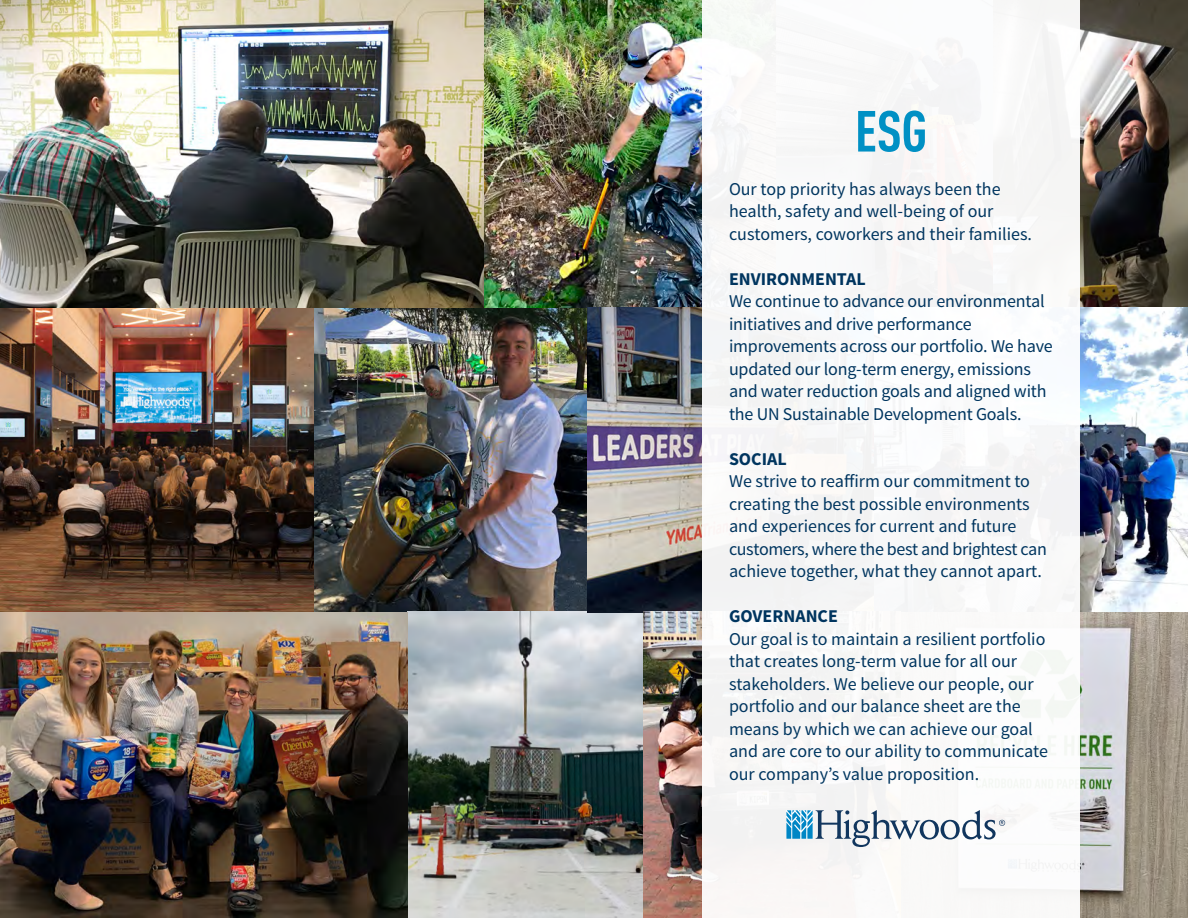
<style>
.page{position:relative;width:1188px;height:918px;background:#fff}
.page>*{position:absolute;margin:0;border:0;box-sizing:border-box;transform-origin:0 0}
.t1{font:700 condensed 57px "DIN Pro";color:#0090c4}
.t2{font:18px/22.5px "Source Sans Pro";color:#00355f}
.t3{font:700 18px "Source Sans Pro";color:#00355f}
</style>
<div class="page">
<img style="left:0;top:0;width:1188px;height:918px">
<div style="left:702px;top:0;width:378px;height:918px;background:#f9f8f8"></div>
<svg style="left:786px;top:810px;width:219px;height:37px"></svg>
<p class="t1" style="left:855px;top:89px;width:74px">ESG</p>
<p class="t2" style="left:729px;top:178px;width:305px">Our top priority has always been the health, safety and well-being of our customers, coworkers and their families.</p>
<p class="t3" style="left:729px;top:267px;width:138px">ENVIRONMENTAL</p>
<p class="t2" style="left:729px;top:291px;width:325px">We continue to advance our environmental initiatives and drive performance improvements across our portfolio. We have updated our long-term energy, emissions and water reduction goals and aligned with the UN Sustainable Development Goals.</p>
<p class="t3" style="left:729px;top:447px;width:59px">SOCIAL</p>
<p class="t2" style="left:729px;top:471px;width:319px">We strive to reaffirm our commitment to creating the best possible environments and experiences for current and future customers, where the best and brightest can achieve together, what they cannot apart.</p>
<p class="t3" style="left:729px;top:605px;width:110px">GOVERNANCE</p>
<p class="t2" style="left:729px;top:628px;width:321px">Our goal is to maintain a resilient portfolio that creates long-term value for all our stakeholders. We believe our people, our portfolio and our balance sheet are the means by which we can achieve our goal and are core to our ability to communicate our company’s value proposition.</p>
</div>
